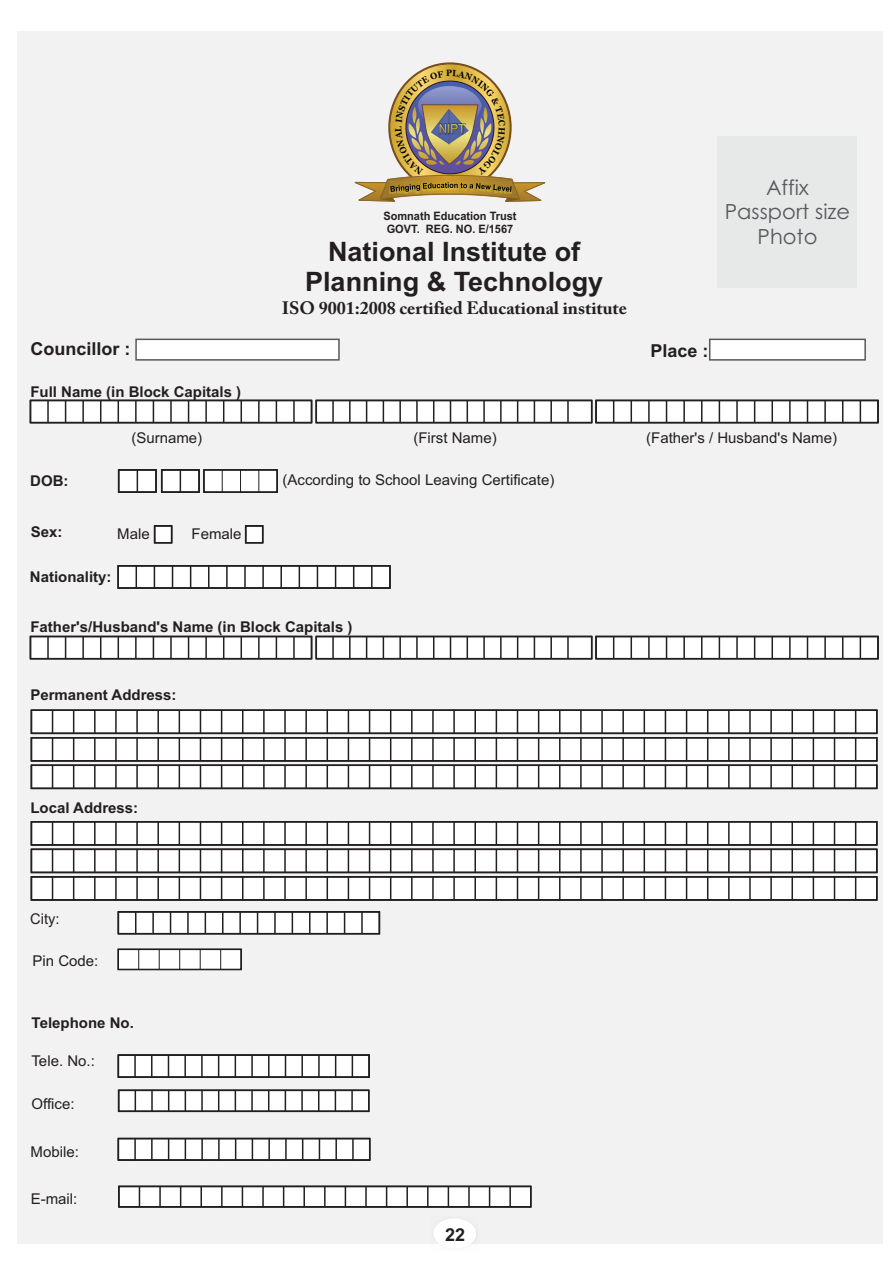
<style>
.page{position:relative;width:893px;height:1263px;background:#fff}
.page>*{position:absolute;margin:0;border:0;box-sizing:border-box;transform-origin:0 0}
.t1{font:700 26.7px/29.8px "Arial";color:#231f20;text-align:center}
.t2{font:20.85px/24.8px "Century Gothic";color:#58595b;text-align:center}
.t3{font:700 17.85px "Adobe Caslon Pro";color:#231f20}
.t4{font:700 17.85px "Arial";color:#231f20}
.t5{font:14.85px "Arial";color:#231f20}
.t6{font:700 14.85px "Arial";color:#231f20}
.t7{font:700 11.55px/12.9px "Arial";color:#231f20;scale:.95 1}
</style>
<div class="page">
<div style="left:17px;top:31px;width:866px;height:1213px;background:#f2f2f2"></div>
<div style="left:717px;top:136px;width:140px;height:151px;background:#e7e8e8"></div>
<svg style="left:153px;top:525px;width:20px;height:19px"></svg>
<svg style="left:244px;top:525px;width:20px;height:19px"></svg>
<svg style="left:117px;top:911px;width:264px;height:24px"></svg>
<hr style="left:118px;top:933px;width:262px;height:1px;background:#231f20">
<hr style="left:118px;top:911px;width:262px;height:1px;background:#231f20">
<svg style="left:117px;top:948px;width:125px;height:23px"></svg>
<hr style="left:118px;top:969px;width:124px;height:1px;background:#231f20">
<hr style="left:118px;top:949px;width:124px;height:1px;background:#231f20">
<svg style="left:117px;top:1054px;width:253px;height:24px"></svg>
<hr style="left:368px;top:1055px;width:2px;height:22px;background:#231f20">
<hr style="left:118px;top:1076px;width:251px;height:2px;background:#231f20">
<hr style="left:118px;top:1054px;width:251px;height:2px;background:#231f20">
<svg style="left:117px;top:1137px;width:254px;height:24px"></svg>
<hr style="left:118px;top:1159px;width:252px;height:2px;background:#231f20">
<hr style="left:118px;top:1138px;width:252px;height:1px;background:#231f20">
<svg style="left:117px;top:1089px;width:253px;height:24px"></svg>
<hr style="left:118px;top:1110px;width:251px;height:2px;background:#231f20">
<hr style="left:118px;top:1089px;width:251px;height:2px;background:#231f20">
<svg style="left:118px;top:1185px;width:414px;height:23px"></svg>
<hr style="left:118px;top:1206px;width:413px;height:1px;background:#231f20">
<hr style="left:118px;top:1186px;width:413px;height:1px;background:#231f20">
<svg style="left:29px;top:399px;width:850px;height:25px"></svg>
<hr style="left:877px;top:400px;width:2px;height:23px;background:#231f20">
<hr style="left:596px;top:422px;width:282px;height:1px;background:#231f20">
<hr style="left:596px;top:400px;width:282px;height:1px;background:#231f20">
<svg style="left:30px;top:709px;width:848px;height:81px"></svg>
<hr style="left:31px;top:788px;width:846px;height:1px;background:#231f20">
<hr style="left:31px;top:764px;width:846px;height:2px;background:#231f20">
<svg style="left:30px;top:821px;width:848px;height:80px"></svg>
<hr style="left:31px;top:899px;width:846px;height:2px;background:#231f20">
<hr style="left:31px;top:876px;width:846px;height:1px;background:#231f20">
<svg style="left:117px;top:469px;width:161px;height:24px"></svg>
<hr style="left:204px;top:492px;width:73px;height:1px;background:#231f20">
<hr style="left:204px;top:469px;width:73px;height:1px;background:#231f20">
<svg style="left:117px;top:565px;width:274px;height:24px"></svg>
<hr style="left:371px;top:565px;width:2px;height:23px;background:#231f20">
<hr style="left:389px;top:565px;width:2px;height:23px;background:#231f20">
<hr style="left:118px;top:587px;width:272px;height:2px;background:#231f20">
<hr style="left:118px;top:565px;width:272px;height:2px;background:#231f20">
<div style="left:434px;top:1218px;width:42px;height:30px;background:#fff;border-radius:50%"></div>
<div style="left:434px;top:1219px;width:42px;height:29px;background:#fff;border-radius:50%"></div>
<svg style="left:29px;top:635px;width:850px;height:25px"></svg>
<hr style="left:877px;top:636px;width:2px;height:23px;background:#231f20">
<hr style="left:596px;top:658px;width:282px;height:1px;background:#231f20">
<hr style="left:596px;top:636px;width:282px;height:1px;background:#231f20">
<svg style="left:135px;top:338px;width:205px;height:23px"></svg>
<svg style="left:709px;top:338px;width:157px;height:23px"></svg>
<svg style="left:354px;top:70px;width:191px;height:132px"></svg>
<p class="t7" style="left:383px;top:210px;width:142px">Somnath Education Trust<br>GOVT. REG. NO. E/1567</p>
<h1 class="t1" style="left:305px;top:239px;width:300px">National Institute of<br>Planning &amp; Technology</h1>
<p class="t3" style="left:282px;top:301px;width:347px">ISO 9001:2008 certified Educational institute</p>
<p class="t4" style="left:30px;top:342px;width:102px">Councillor :</p>
<p class="t4" style="left:651px;top:344px;width:60px">Place :</p>
<p class="t6" style="left:30px;top:386px;width:212px">Full Name (in Block Capitals )</p>
<h2 class="t2" style="left:725px;top:177px;width:127px">Affix<br>Passport size<br>Photo</h2>
<p class="t6" style="left:30px;top:475px;width:40px">DOB:</p>
<p class="t5" style="left:131px;top:432px;width:72px">(Surname)</p>
<p class="t5" style="left:413px;top:433px;width:85px">(First Name)</p>
<p class="t5" style="left:283px;top:474px;width:273px">(According to School Leaving Certificate)</p>
<p class="t6" style="left:31px;top:526px;width:33px">Sex:</p>
<p class="t5" style="left:117px;top:528px;width:34px">Male</p>
<p class="t5" style="left:192px;top:528px;width:52px">Female</p>
<p class="t6" style="left:30px;top:571px;width:83px">Nationality:</p>
<p class="t6" style="left:30px;top:621px;width:324px">Father's/Husband's Name (in Block Capitals )</p>
<p class="t6" style="left:30px;top:689px;width:148px">Permanent Address:</p>
<p class="t6" style="left:30px;top:802px;width:109px">Local Address:</p>
<p class="t5" style="left:30px;top:913px;width:31px">City:</p>
<p class="t5" style="left:33px;top:955px;width:67px">Pin Code:</p>
<p class="t6" style="left:32px;top:1017px;width:104px">Telephone No.</p>
<p class="t5" style="left:31px;top:1055px;width:65px">Tele. No.:</p>
<p class="t5" style="left:31px;top:1098px;width:45px">Office:</p>
<p class="t5" style="left:31px;top:1146px;width:50px">Mobile:</p>
<p class="t5" style="left:31px;top:1193px;width:48px">E-mail:</p>
<p class="t4" style="left:445px;top:1228px;width:22px">22</p>
<p class="t5" style="left:646px;top:432px;width:192px">(Father's / Husband's Name)</p>
</div>
